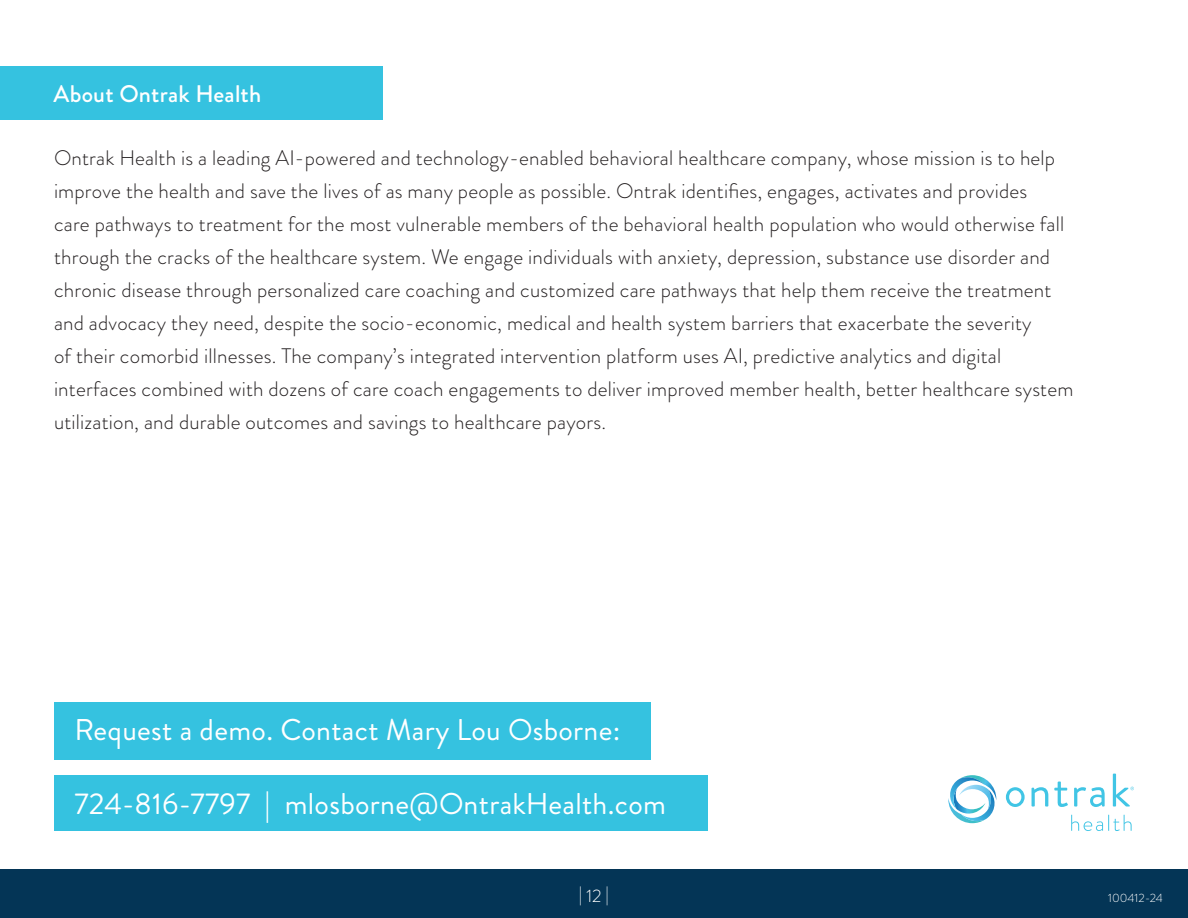
<style>
.page{position:relative;width:1188px;height:918px;background:#fff}
.page>*{position:absolute;margin:0;border:0;box-sizing:border-box;transform-origin:0 0}
.t1{font:30px "Brandon Grotesque";letter-spacing:.01em;color:#fff}
.Body_Copy_Subheadings_-_H4{font:500 24px "Brandon Grotesque";letter-spacing:.01em;color:#fff}
.Body_Copy_Subheadings_-_H4-2{font:300 21px/33px "Brandon Grotesque";letter-spacing:.01em;color:#231f20}
.t2{font:300 18px "Brandon Grotesque";color:#fff}
.Numbered_Footnotes{font:300 12px "Brandon Grotesque";color:#fff}
</style>
<div class="page">
<div style="left:0;top:869px;width:1188px;height:49px;background:#043556"></div>
<svg style="left:948px;top:775px;width:48px;height:48px"></svg>
<svg style="left:1006px;top:787px;width:19px;height:20px"></svg>
<svg style="left:1032px;top:787px;width:16px;height:20px"></svg>
<svg style="left:1054px;top:781px;width:14px;height:26px"></svg>
<svg style="left:1074px;top:787px;width:31px;height:20px"></svg>
<svg style="left:1113px;top:774px;width:21px;height:33px"></svg>
<svg style="left:1071px;top:815px;width:61px;height:16px"></svg>
<div style="left:54px;top:703px;width:596px;height:57px;background:#35c2e0"></div>
<div style="left:54px;top:776px;width:653px;height:55px;background:#35c2e0"></div>
<div style="left:0;top:66px;width:382px;height:54px;background:#35c2e0"></div>
<h4 class="Body_Copy_Subheadings_-_H4" style="left:54px;top:77px;width:209px">About Ontrak Health</h4>
<h4 class="Body_Copy_Subheadings_-_H4-2" style="left:54px;top:141px;width:1021px">Ontrak Health is a leading AI-powered and technology-enabled behavioral healthcare company, whose mission is to help improve the health and save the lives of as many people as possible. Ontrak identifies, engages, activates and provides<br>care pathways to treatment for the most vulnerable members of the behavioral health population who would otherwise fall through the cracks of the healthcare system. We engage individuals with anxiety, depression, substance use disorder and chronic disease through personalized care coaching and customized care pathways that help them receive the treatment and advocacy they need, despite the socio-economic, medical and health system barriers that exacerbate the severity<br>of their comorbid illnesses. The company’s integrated intervention platform uses AI, predictive analytics and digital interfaces combined with dozens of care coach engagements to deliver improved member health, better healthcare system utilization, and durable outcomes and savings to healthcare payors.</h4>
<p class="t1" style="left:74px;top:709px;width:548px">Request a demo. Contact Mary Lou Osborne:</p>
<p class="t1" style="left:74px;top:783px;width:593px">724-816-7797 | mlosborne@OntrakHealth.com</p>
<p class="t2" style="left:579px;top:882px;width:32px">| 12 |</p>
<p class="Numbered_Footnotes" style="left:1108px;top:889px;width:56px">100412-24</p>
</div>
